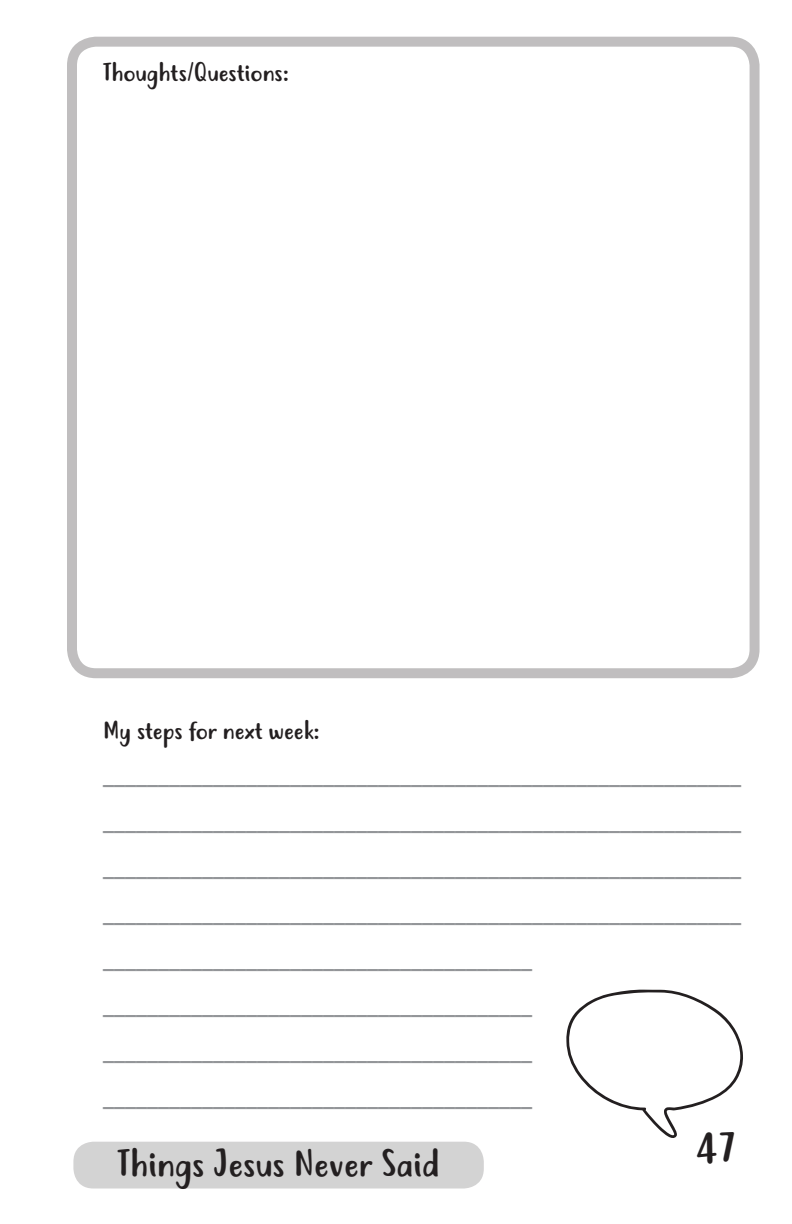
<style>
.page{position:relative;width:792px;height:1224px;background:#fff}
.page>*{position:absolute;margin:0;border:0;box-sizing:border-box;transform-origin:0 0}
.t1{font:42px "Justtellmewhat";color:#231f20}
.t2{font:36px "Justtellmewhat";color:#231f20}
.t3{font:24px "Justtellmewhat";color:#231f20}
.t4{font:600 22px/46px "Atlanta";color:#939598}
</style>
<div class="page">
<div style="left:67px;top:37px;width:693px;height:641px;border:10px solid #231f20;border-radius:24px"></div>
<div style="left:73px;top:1142px;width:411px;height:47px;background:#d3d3d3;border-radius:20px"></div>
<p class="t3" style="left:103px;top:58px;width:187px">Thoughts/Questions:</p>
<p class="t3" style="left:103px;top:716px;width:218px">My steps for next week:</p>
<p class="t4" style="left:103px;top:752px;width:639px">__________________________________________________________ __________________________________________________________ __________________________________________________________ __________________________________________________________ _______________________________________ _______________________________________ _______________________________________ _______________________________________</p>
<h2 class="t2" style="left:118px;top:1142px;width:324px">Things Jesus Never Said</h2>
<h1 class="t1" style="left:696px;top:1124px;width:43px">47</h1>
</div>
